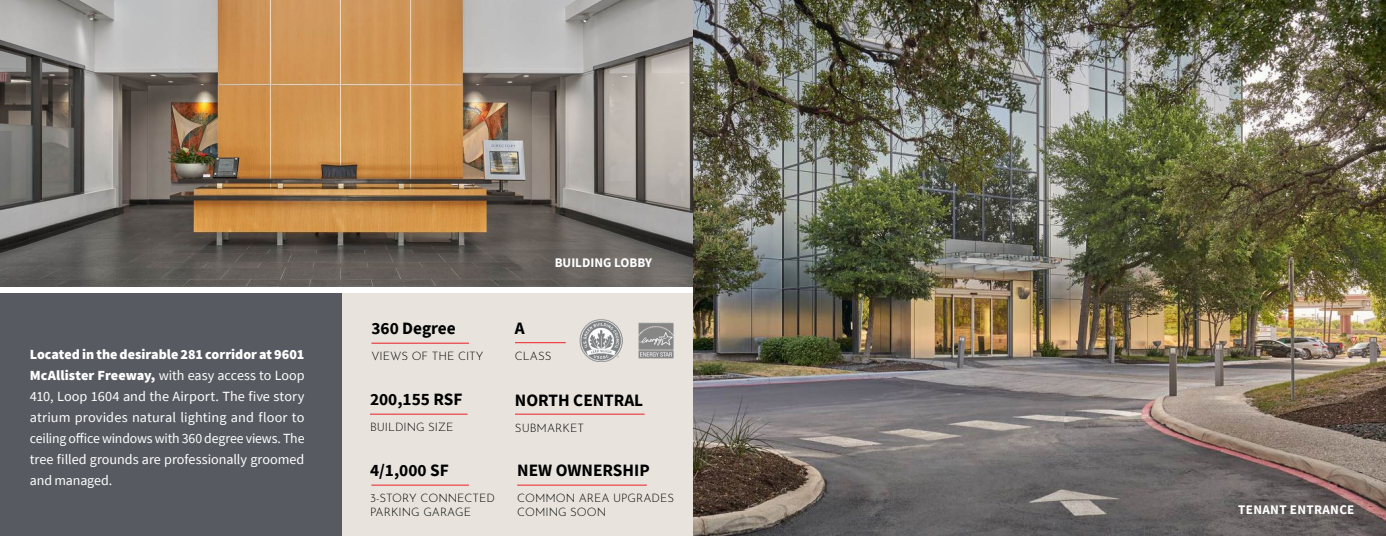
<style>
.page{position:relative;width:1386px;height:536px;background:#fff}
.page>*{position:absolute;margin:0;border:0;box-sizing:border-box;transform-origin:0 0}
.t1{font:700 17.32px "Source Sans Pro";color:#000}
.t2{font:14px/21px "Source Sans Pro";letter-spacing:-.005em;color:#fff;text-align:justify}
.t3{font:700 13.12px "Source Sans Pro";letter-spacing:.015em;color:#fff}
.t4{font:300 11.55px/13.8px "Josefin Sans";color:#000}
.s1{font-weight:900}
</style>
<div class="page">
<div style="left:0;top:294px;width:342px;height:242px;background:#575b61"></div>
<div style="left:342px;top:294px;width:351px;height:242px;background:#e8e4dd"></div>
<img style="left:0;top:0;width:693px;height:286px">
<hr style="left:515px;top:342px;width:51px;height:1px;background:#ed1d24">
<hr style="left:515px;top:413px;width:130px;height:1px;background:#ed1d24">
<hr style="left:517px;top:484px;width:130px;height:1px;background:#ed1d24">
<hr style="left:370px;top:413px;width:98px;height:1px;background:#ed1d24">
<hr style="left:371px;top:343px;width:98px;height:1px;background:#ed1d24">
<hr style="left:371px;top:484px;width:98px;height:1px;background:#ed1d24">
<img style="left:580px;top:319px;width:42px;height:42px">
<img style="left:638px;top:322px;width:36px;height:36px">
<img style="left:693px;top:0;width:693px;height:536px">
<p class="t2" style="left:30px;top:344px;width:276px"><span class="s1">Located in the desirable 281 corridor at 9601<br>McAllister Freeway,</span> with easy access to Loop 410, Loop 1604 and the Airport. The five story atrium provides natural lighting and floor to ceiling office windows with 360 degree views. The tree filled grounds are professionally groomed and managed.</p>
<p class="t3" style="left:555px;top:253px;width:99px">BUILDING LOBBY</p>
<p class="t1" style="left:371px;top:316px;width:86px">360 Degree</p>
<p class="t4" style="left:371px;top:348px;width:114px">VIEWS OF THE CITY</p>
<p class="t1" style="left:370px;top:387px;width:94px">200,155 RSF</p>
<p class="t4" style="left:370px;top:419px;width:85px">BUILDING SIZE</p>
<p class="t1" style="left:370px;top:458px;width:80px">4/1,000 SF</p>
<p class="t4" style="left:370px;top:490px;width:127px">3-STORY CONNECTED<br>PARKING GARAGE</p>
<p class="t1" style="left:515px;top:316px;width:11px">A</p>
<p class="t4" style="left:515px;top:348px;width:38px">CLASS</p>
<p class="t1" style="left:515px;top:388px;width:130px">NORTH CENTRAL</p>
<p class="t4" style="left:515px;top:419px;width:71px">SUBMARKET</p>
<p class="t1" style="left:517px;top:458px;width:134px">NEW OWNERSHIP</p>
<p class="t4" style="left:517px;top:489px;width:158px">COMMON AREA UPGRADES<br>COMING SOON</p>
<p class="t3" style="left:1238px;top:501px;width:118px">TENANT ENTRANCE</p>
</div>
